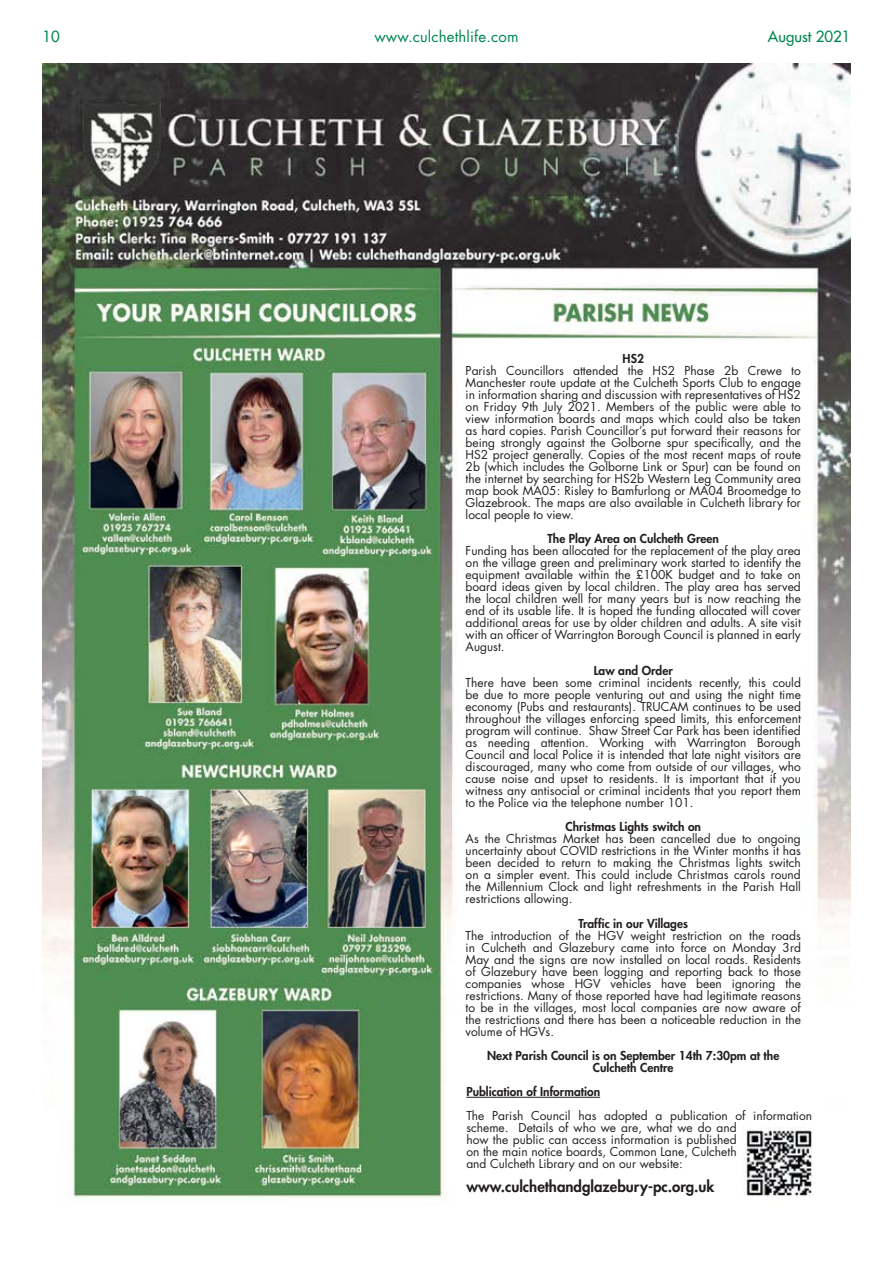
<style>
.page{position:relative;width:893px;height:1263px;background:#fff}
.page>*{position:absolute;margin:0;border:0;box-sizing:border-box;transform-origin:0 0}
.t1{font:800 15px "Futura Std";color:#231f20}
.t2{font:15px "Futura Std";letter-spacing:.01em;color:#008752}
.t3{font:500 15px "Futura Std";color:#008752}
.t4{font:12px/12px "Futura Std";color:#231f20;text-align:justify}
.t5{font:800 12px/12px "Futura Std";color:#231f20;text-align:center}
</style>
<div class="page">
<img style="left:43px;top:64px;width:807px;height:1136px">
<hr style="left:466px;top:1097px;width:134px;height:1px;background:#231f20">
<p class="t3" style="left:43px;top:27px;width:19px">10</p>
<p class="t2" style="left:374px;top:27px;width:146px">www.culchethlife.com</p>
<p class="t3" style="left:768px;top:27px;width:84px">August 2021</p>
<p class="t5" style="left:623px;top:352px;width:23px">HS2</p>
<p class="t4" style="left:466px;top:365px;width:337px">Parish Councillors attended the HS2 Phase 2b Crewe to Manchester route update at the Culcheth Sports Club to engage in information sharing and discussion with representatives of HS2 on Friday 9th July 2021. Members of the public were able to view information boards and maps which could also be taken as hard copies. Parish Councillor’s put forward their reasons for being strongly against the Golborne spur specifically, and the HS2 project generally. Copies of the most recent maps of route 2b (which includes the Golborne Link or Spur) can be found on the internet by searching for HS2b Western Leg Community area map book MA05: Risley to Bamfurlong or MA04 Broomedge to Glazebrook. The maps are also available in Culcheth library for local people to view.</p>
<p class="t5" style="left:548px;top:533px;width:173px">The Play Area on Culcheth Green</p>
<p class="t4" style="left:466px;top:545px;width:337px">Funding has been allocated for the replacement of the play area on the village green and preliminary work started to identify the equipment available within the £100K budget and to take on board ideas given by local children. The play area has served the local children well for many years but is now reaching the end of its usable life. It is hoped the funding allocated will cover additional areas for use by older children and adults. A site visit with an officer of Warrington Borough Council is planned in early August.</p>
<p class="t5" style="left:594px;top:665px;width:80px">Law and Order</p>
<p class="t4" style="left:466px;top:677px;width:337px">There have been some criminal incidents recently, this could be due to more people venturing out and using the night time economy (Pubs and restaurants). TRUCAM continues to be used throughout the villages enforcing speed limits, this enforcement program will continue. Shaw Street Car Park has been identified as needing attention. Working with Warrington Borough Council and local Police it is intended that late night visitors are discouraged, many who come from outside of our villages, who cause noise and upset to residents. It is important that if you witness any antisocial or criminal incidents that you report them to the Police via the telephone number 101.</p>
<p class="t5" style="left:565px;top:821px;width:137px">Christmas Lights switch on</p>
<p class="t4" style="left:466px;top:833px;width:337px">As the Christmas Market has been cancelled due to ongoing uncertainty about COVID restrictions in the Winter months it has been decided to return to making the Christmas lights switch on a simpler event. This could include Christmas carols round the Millennium Clock and light refreshments in the Parish Hall restrictions allowing.</p>
<p class="t5" style="left:579px;top:917px;width:111px">Traffic in our Villages</p>
<p class="t4" style="left:466px;top:929px;width:337px">The introduction of the HGV weight restriction on the roads in Culcheth and Glazebury came into force on Monday 3rd May and the signs are now installed on local roads. Residents of Glazebury have been logging and reporting back to those companies whose HGV vehicles have been ignoring the restrictions. Many of those reported have had legitimate reasons to be in the villages, most local companies are now aware of the restrictions and there has been a noticeable reduction in the volume of HGVs.</p>
<p class="t5" style="left:487px;top:1049px;width:294px">Next Parish Council is on September 14th 7:30pm at the<br>Culcheth Centre</p>
<p class="t5" style="left:466px;top:1085px;width:135px">Publication of Information</p>
<p class="t4" style="left:466px;top:1110px;width:347px;text-align:left">The Parish Council has adopted a publication of information scheme. Details of who we are, what we do and<br>how the public can access information is published<br>on the main notice boards, Common Lane, Culcheth<br>and Culcheth Library and on our website:</p>
<p class="t1" style="left:466px;top:1177px;width:250px">www.culchethandglazebury-pc.org.uk</p>
</div>
